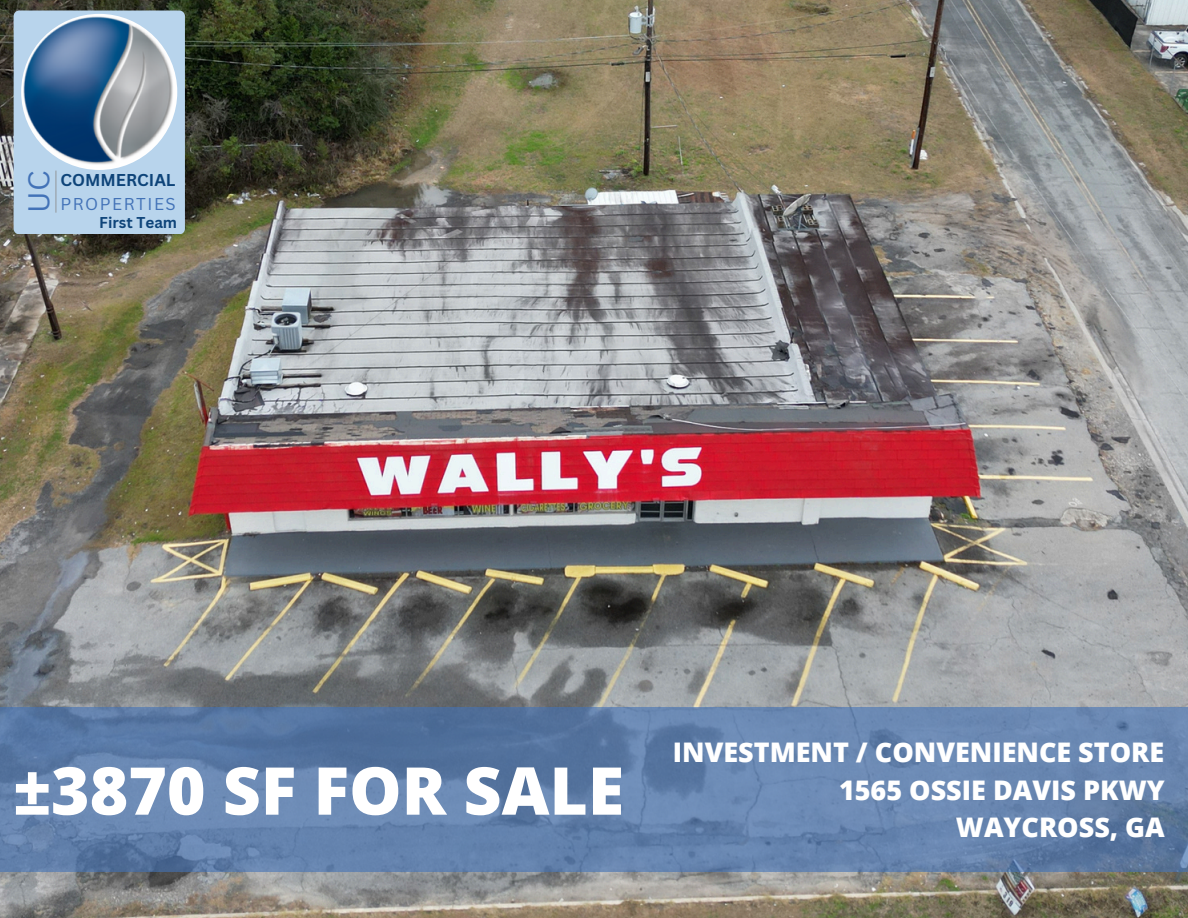
<style>
.page{position:relative;width:1188px;height:918px;background:#fff}
.page>*{position:absolute;margin:0;border:0;box-sizing:border-box;transform-origin:0 0}
.t1{font:800 66px "Open Sans";color:#fff}
.t2{font:29.25px "Canva Sans";color:#4272b7}
.t3{font:800 27px/37.2px "Open Sans";color:#fff;text-align:right}
.t4{font:700 16.65px "Canva Sans";color:#0e4479}
.t5{font:16.65px "Canva Sans";letter-spacing:.09em;color:#4272b7}
.t6{font:700 15.3px "Canva Sans";color:#0e4479}
</style>
<div class="page">
<img style="left:0;top:0;width:1188px;height:918px">
<svg style="left:0;top:708px;width:1188px;height:164px;background:#6280ab"></svg>
<div style="left:14px;top:11px;width:171px;height:223px;background:#b8d4ec;border-radius:6px"></div>
<img style="left:21px;top:14px;width:156px;height:156px;border-radius:50%">
<hr style="left:56px;top:171px;width:1px;height:42px;background:#929699">
<p class="t2" style="left:18px;top:213px;width:44px;rotate:-90deg">UC</p>
<h3 class="t4" style="left:60px;top:168px;width:117px">COMMERCIAL</h3>
<p class="t5" style="left:60px;top:192px;width:117px">PROPERTIES</p>
<p class="t6" style="left:99px;top:212px;width:79px">First Team</p>
<p class="t1" style="left:14px;top:744px;width:612px">±3870 SF FOR SALE</p>
<p class="t3" style="left:673px;top:733px;width:494px">INVESTMENT / CONVENIENCE STORE<br>1565 OSSIE DAVIS PKWY<br>WAYCROSS, GA</p>
</div>
